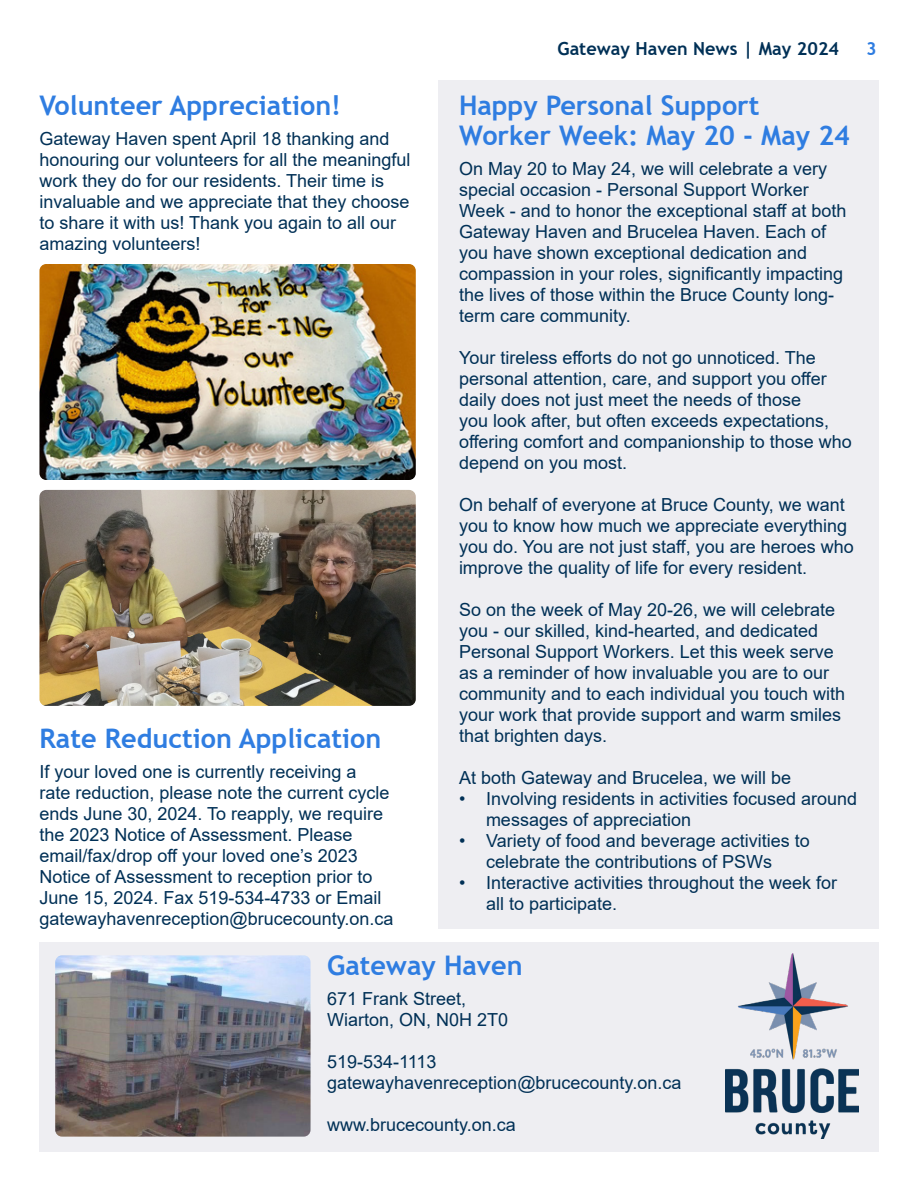
<style>
.page{position:relative;width:918px;height:1188px;background:#fff}
.page>*{position:absolute;margin:0;border:0;box-sizing:border-box;transform-origin:0 0}
.t1{font:700 27px/30px "Trebuchet MS";color:#2f7de1}
.t2{font:18px/21px "Arial";color:#003056}
.t3{font:700 18px "Trebuchet MS";color:#003056}
.t4{font:700 18px "Trebuchet MS";color:#2f7de1}
</style>
<div class="page">
<div style="left:39px;top:942px;width:840px;height:209px;background:#eeeef2"></div>
<div style="left:438px;top:80px;width:441px;height:849px;background:#eeeef2"></div>
<img style="left:39px;top:264px;width:377px;height:216px">
<img style="left:39px;top:490px;width:377px;height:216px">
<img style="left:55px;top:955px;width:256px;height:182px">
<img style="left:725px;top:953px;width:134px;height:185px">
<h1 class="t1" style="left:39px;top:91px;width:303px">Volunteer Appreciation!</h1>
<p class="t2" style="left:39px;top:128px;width:373px">Gateway Haven spent April 18 thanking and honouring our volunteers for all the meaningful work they do for our residents. Their time is invaluable and we appreciate that they choose to share it with us! Thank you again to all our amazing volunteers!</p>
<h1 class="t1" style="left:39px;top:723px;width:344px">Rate Reduction Application</h1>
<p class="t2" style="left:39px;top:761px;width:356px">If your loved one is currently receiving a<br>rate reduction, please note the current cycle ends June 30, 2024. To reapply, we require the 2023 Notice of Assessment. Please email/fax/drop off your loved one’s 2023<br>Notice of Assessment to reception prior to June 15, 2024. Fax 519-534-4733 or Email gatewayhavenreception@brucecounty.on.ca</p>
<p class="t3" style="left:558px;top:37px;width:283px">Gateway Haven News | May 2024</p>
<p class="t4" style="left:866px;top:37px;width:12px">3</p>
<h1 class="t1" style="left:459px;top:91px;width:392px">Happy Personal Support<br>Worker Week: May 20 - May 24</h1>
<p class="t2" style="left:459px;top:158px;width:389px">On May 20 to May 24, we will celebrate a very special occasion - Personal Support Worker Week - and to honor the exceptional staff at both Gateway Haven and Brucelea Haven. Each of you have shown exceptional dedication and compassion in your roles, significantly impacting the lives of those within the Bruce County long&shy;term care community.</p>
<p class="t2" style="left:459px;top:347px;width:394px">Your tireless efforts do not go unnoticed. The personal attention, care, and support you offer daily does not just meet the needs of those<br>you look after, but often exceeds expectations, offering comfort and companionship to those who depend on you most.</p>
<p class="t2" style="left:459px;top:494px;width:396px">On behalf of everyone at Bruce County, we want you to know how much we appreciate everything you do. You are not just staff, you are heroes who improve the quality of life for every resident.</p>
<p class="t2" style="left:459px;top:599px;width:388px">So on the week of May 20-26, we will celebrate you - our skilled, kind-hearted, and dedicated Personal Support Workers. Let this week serve as a reminder of how invaluable you are to our community and to each individual you touch with your work that provide support and warm smiles that brighten days.</p>
<p class="t2" style="left:459px;top:767px;width:334px">At both Gateway and Brucelea, we will be</p>
<p class="t2" style="left:486px;top:788px;width:373px;text-indent:-27px">• Involving residents in activities focused around messages of appreciation</p>
<p class="t2" style="left:459px;top:830px;width:352px;text-align:center">• Variety of food and beverage activities to celebrate the contributions of PSWs</p>
<p class="t2" style="left:486px;top:872px;width:353px;text-indent:-27px">• Interactive activities throughout the week for all to participate.</p>
<h1 class="t1" style="left:327px;top:951px;width:197px">Gateway Haven</h1>
<p class="t2" style="left:327px;top:988px;width:183px">671 Frank Street,<br>Wiarton, ON, N0H 2T0</p>
<p class="t2" style="left:327px;top:1051px;width:356px">519-534-1113 gatewayhavenreception@brucecounty.on.ca</p>
<p class="t2" style="left:327px;top:1114px;width:190px">www.brucecounty.on.ca</p>
</div>
